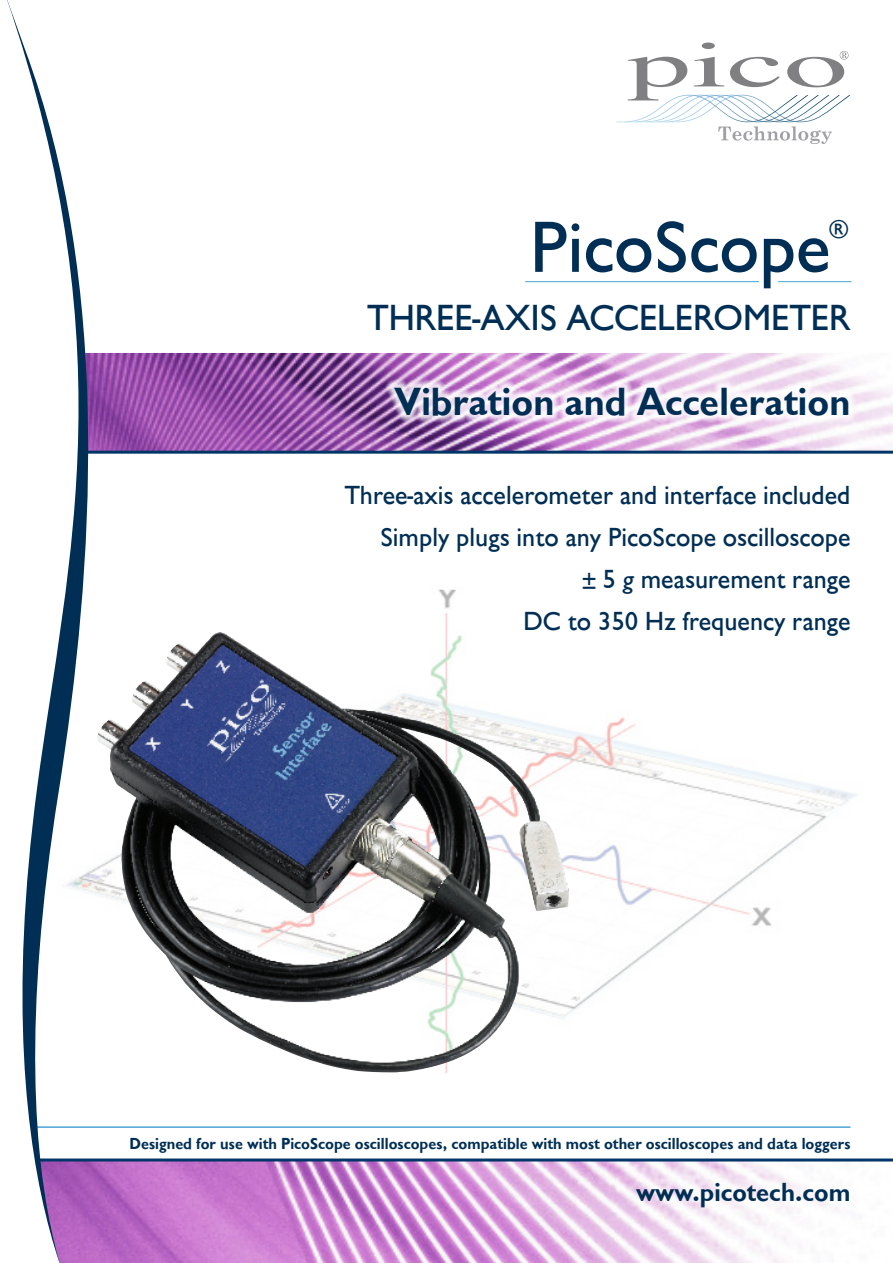
<style>
.page{position:relative;width:893px;height:1263px;background:#fff}
.page>*{position:absolute;margin:0;border:0;box-sizing:border-box;transform-origin:0 0}
.t1{font:500 75px "Chantilly";color:#002e54}
.t2{font:700 40.5px "Chantilly";color:#002e54}
.subtitle{font:500 37.5px "Chantilly";color:#002e54}
.front_bullet{font:500 27px "Chantilly";color:#002e54}
.t3{font:700 27px "Chantilly";color:#002e54}
.t4{font:700 16.5px "Chantilly";color:#002e54}
.s1{font-style:italic}
</style>
<div class="page">
<img style="left:131px;top:353px;width:762px;height:910px">
<div style="left:0;top:453px;width:893px;height:708px;background:#fff"></div>
<hr style="left:9px;top:1158px;width:884px;height:3px;background:#003667">
<hr style="left:59px;top:451px;width:834px;height:3px;background:#003667">
<div style="left:386px;top:379px;width:471px;height:45px;background:#fff;opacity:.84"></div>
<svg style="left:616px;top:43px;width:234px;height:101px"></svg>
<img style="left:204px;top:589px;width:653px;height:483px">
<img style="left:131px;top:633px;width:85px;height:369px">
<hr style="left:31px;top:1126px;width:819px;height:2px;background:#4aa3d5">
<svg style="left:7px;top:0;width:124px;height:1263px"></svg>
<hr style="left:778px;top:281px;width:73px;height:1px;background:#4aa3d5">
<hr style="left:525px;top:281px;width:234px;height:1px;background:#4aa3d5">
<p class="t1" style="left:530px;top:206px;width:302px">PicoScope</p>
<p class="front_bullet" style="left:829px;top:215px;width:22px">®</p>
<p class="subtitle" style="left:368px;top:298px;width:484px">THREE-AXIS ACCELEROMETER</p>
<p class="t2" style="left:394px;top:378px;width:458px">Vibration and Acceleration</p>
<p class="front_bullet" style="left:345px;top:480px;width:507px">Three-axis accelerometer and interface included</p>
<p class="front_bullet" style="left:381px;top:522px;width:471px">Simply plugs into any PicoScope oscilloscope</p>
<p class="front_bullet" style="left:582px;top:564px;width:270px">± 5 <span class="s1">g</span> measurement range</p>
<p class="front_bullet" style="left:524px;top:606px;width:328px">DC to 350 Hz frequency range</p>
<p class="t4" style="left:130px;top:1134px;width:722px">Designed for use with PicoScope oscilloscopes, compatible with most other oscilloscopes and data loggers</p>
<p class="t3" style="left:636px;top:1176px;width:216px">www.picotech.com</p>
</div>
